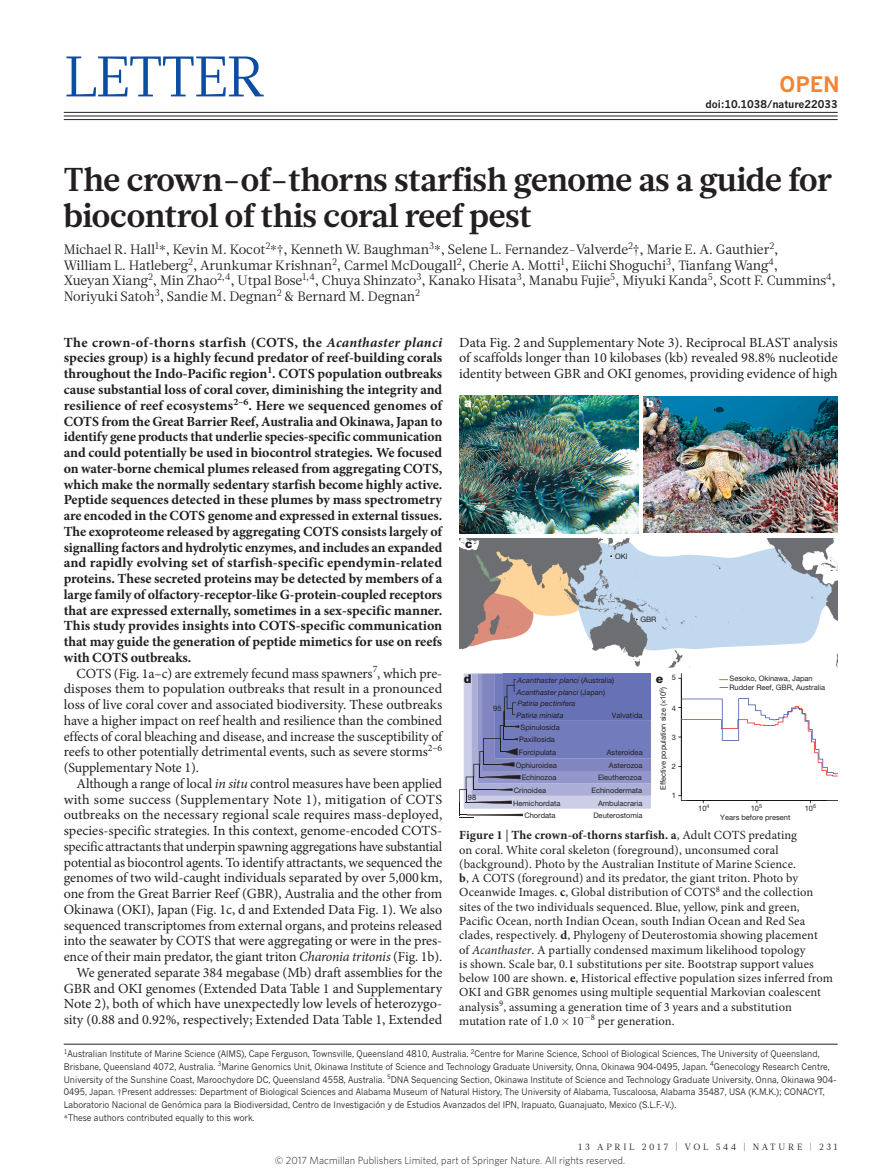
<style>
.page{position:relative;width:893px;height:1174px;background:#fff}
.page>*{position:absolute;margin:0;border:0;box-sizing:border-box;transform-origin:0 0}
.t1{font:57px "Glosa Math";color:#0d4da1}
.t2{font:700 33px/36px "Glosa Math";letter-spacing:-.005em;color:#231f20}
.t3{font:700 21px "News Gothic MT Std";color:#f58432}
.t4{font:13.95px/15.8px "Minion Pro";letter-spacing:-.005em;color:#231f20;text-align:justify}
.t5{font:700 13.95px/15.8px "Minion Pro";letter-spacing:-.005em;color:#231f20;text-align:justify}
.t6{font:13.5px/15.8px "Glosa Math";letter-spacing:-.005em;color:#231f20}
.t7{font:12.45px/14.2px "Minion Pro";letter-spacing:.01em;color:#231f20}
.t8{font:900 12px "Helvetica Neue LT Std";color:#231f20}
.t9{font:900 12px "Helvetica Neue LT Std";color:#fff}
.t10{font:300 10.5px "Whitney";color:#231f20}
.t11{font:700 10.5px "News Gothic MT Std";letter-spacing:-.005em;color:#231f20}
.t12{font:9px/12.8px "News Gothic MT Std";color:#231f20;scale:.95 1}
.t13{font:9px "Glosa Math";letter-spacing:.3em;color:#231f20}
.t14{font:7.5px/12.6px "Helvetica Neue LT Std";color:#231f20;text-align:right}
.t15{font:italic 7.5px/11.7px "Helvetica Neue LT Std";color:#231f20}
.s1{font-family:"STIX General"}
.s2{font-style:italic}
.s3{font-style:normal}
.s4{font-weight:700}
</style>
<div class="page">
<hr style="left:64px;top:112px;width:774px;height:1px;background:#231f20">
<hr style="left:64px;top:116px;width:774px;height:1px;background:#231f20">
<hr style="left:64px;top:119px;width:774px;height:1px;background:#231f20">
<hr style="left:64px;top:1044px;width:774px;height:1px;background:#231f20">
<img style="left:459px;top:538px;width:379px;height:130px">
<img style="left:644px;top:396px;width:194px;height:137px">
<img style="left:460px;top:396px;width:178px;height:137px">
<svg style="left:459px;top:673px;width:192px;height:145px;background:#8e94c4"></svg>
<svg style="left:609px;top:554px;width:4px;height:4px"></svg>
<svg style="left:635px;top:617px;width:3px;height:4px"></svg>
<svg style="left:678px;top:698px;width:160px;height:78px"></svg>
<h1 class="t1" style="left:64px;top:39px;width:65px">lette</h1>
<h1 class="t1" style="left:227px;top:39px;width:40px">r</h1>
<h3 class="t3" style="left:779px;top:72px;width:62px">OPEN</h3>
<p class="t11" style="left:705px;top:98px;width:134px">doi:10.1038/nature22033</p>
<h2 class="t2" style="left:64px;top:162px;width:770px">The crown-of-thorns starfish genome as a guide for biocontrol of this coral reef pest</h2>
<p class="t6" style="left:64px;top:241px;width:774px">Michael R . Hall<sup>1</sup><span class="s1">*</span>, Kevin M. Kocot<sup>2</sup><span class="s1">*†</span>, Kenneth W. Baughman<sup>3</sup><span class="s1">*</span>, Selene L . Fernandez-Valverde<sup>2</sup><span class="s1">†</span>, Marie E. A. Gauthier<sup>2</sup>,<br>William L . Hatleberg<sup>2</sup>, Arunkumar Krishnan<sup>2</sup>, Carmel McDougall<sup>2</sup>, Cherie A. Motti<sup>1</sup>, Eiichi Shoguchi<sup>3</sup>, Tianfang Wang<sup>4</sup>,<br>Xueyan Xiang<sup>2</sup>, Min Zhao<sup>2,4</sup>, Utpal Bose<sup>1,4</sup>, Chuya Shinzato<sup>3</sup>, Kanako Hisata<sup>3</sup>, Manabu Fujie<sup>5</sup>, Miyuki Kanda<sup>5</sup>, Scott F. Cummins<sup>4</sup>, Noriyuki Satoh<sup>3</sup>, Sandie M. Degnan<sup>2</sup> &amp; Bernard M. Degnan<sup>2</sup></p>
<p class="t5" style="left:64px;top:334px;width:380px">The crown-of-thorns starfish (COTS, the <span class="s2">Acanthaster planci </span>species group) is a highly fecund predator of reef-building corals throughout the Indo-Pacific region<sup>1</sup>. COTS population outbreaks cause substantial loss of coral cover, diminishing the integrity and resilience of reef ecosystems<sup>2–6</sup>. Here we sequenced genomes of COTS from the Great Barrier Reef, Australia and Okinawa, Japan to identify gene products that underlie species-specific communication and could potentially be used in biocontrol strategies. We focused on water-borne chemical plumes released from aggregating COTS, which make the normally sedentary starfish become highly active.<br>Peptide sequences detected in these plumes by mass spectrometry are encoded in the COTS genome and expressed in external tissues.<br>The exoproteome released by aggregating COTS consists largely of signalling factors and hydrolytic enzymes, and includes an expanded and rapidly evolving set of starfish-specific ependymin-related proteins. These secreted proteins may be detected by members of a large family of olfactory-receptor-like G-protein-coupled receptors that are expressed externally, sometimes in a sex-specific manner.<br>This study provides insights into COTS-specific communication that may guide the generation of peptide mimetics for use on reefs with COTS outbreaks.</p>
<p class="t4" style="left:64px;top:665px;width:380px;text-indent:13px">COTS (Fig. 1a–c) are extremely fecund mass spawners<sup>7</sup>, which pre&shy;disposes them to population outbreaks that result in a pronounced loss of live coral cover and associated biodiversity. These outbreaks have a higher impact on reef health and resilience than the combined effects of coral bleaching and disease, and increase the susceptibility of reefs to other potentially detrimental events, such as severe storms<sup>2–6 </sup>(Supplementary Note 1).</p>
<p class="t4" style="left:64px;top:775px;width:380px;text-align:right">Although a range of local <span class="s2">in situ</span> control measures have been applied with some success (Supplementary Note 1), mitigation of COTS outbreaks on the necessary regional scale requires mass-deployed, species-specific strategies. In this context, genome-encoded COTS&shy;specific attractants that underpin spawning aggregations have substantial potential as biocontrol agents. To identify attractants, we sequenced the genomes of two wild-caught individuals separated by over 5,000km, one from the Great Barrier Reef (GBR), Australia and the other from Okinawa (OKI), Japan (Fig. 1c, d and Extended Data Fig. 1). We also sequenced transcriptomes from external organs, and proteins released into the seawater by COTS that were aggregating or were in the pres&shy;ence of their main predator, the giant triton <span class="s2">Charonia tritonis</span> (Fig. 1b).<br>We generated separate 384 megabase (Mb) draft assemblies for the GBR and OKI genomes (Extended Data Table 1 and Supplementary Note 2), both of which have unexpectedly low levels of heterozygo&shy;sity (0.88 and 0.92%, respectively; Extended Data Table 1, Extended</p>
<p class="t4" style="left:459px;top:334px;width:380px">Data Fig. 2 and Supplementary Note 3). Reciprocal BLAST analysis of scaffolds longer than 10 kilobases (kb) revealed 98.8% nucleotide identity between GBR and OKI genomes, providing evidence of high</p>
<p class="t9" style="left:464px;top:396px;width:9px">a</p>
<p class="t9" style="left:646px;top:396px;width:9px">b</p>
<p class="t8" style="left:465px;top:537px;width:9px">c</p>
<p class="t14" style="left:615px;top:550px;width:14px">OKI</p>
<p class="t14" style="left:640px;top:612px;width:17px">GBR</p>
<p class="t8" style="left:464px;top:671px;width:9px">d</p>
<p class="t8" style="left:656px;top:671px;width:9px">e</p>
<p class="t14" style="left:672px;top:671px;width:6px">5</p>
<p class="t14" style="left:672px;top:701px;width:6px">4</p>
<p class="t14" style="left:672px;top:731px;width:6px">3</p>
<p class="t14" style="left:672px;top:759px;width:6px">2</p>
<p class="t14" style="left:672px;top:789px;width:6px">1</p>
<p class="t14" style="left:729px;top:674px;width:97px;line-height:9px;text-align:left">Sesoko, Okinawa, Japan<br>Rudder Reef, GBR, Australia</p>
<p class="t15" style="left:516px;top:674px;width:99px">Acanthaster planci <span class="s3">(Australia)<br></span>Acanthaster planci <span class="s3">(Japan)<br></span>Patiria pectinifera<br>Patiria miniata</p>
<p class="t14" style="left:520px;top:721px;width:41px">Spinulosida</p>
<p class="t14" style="left:519px;top:733px;width:37px">Paxillosida</p>
<p class="t14" style="left:519px;top:746px;width:39px">Forcipulata</p>
<p class="t14" style="left:516px;top:758px;width:43px">Ophiuroidea</p>
<p class="t14" style="left:522px;top:771px;width:36px">Echinozoa</p>
<p class="t14" style="left:514px;top:784px;width:34px">Crinoidea</p>
<p class="t14" style="left:513px;top:796px;width:49px">Hemichordata</p>
<p class="t14" style="left:524px;top:809px;width:33px">Chordata</p>
<p class="t14" style="left:657px;top:790px;width:105px;rotate:-90deg">Effective population size (×10<sup>5</sup>)</p>
<p class="t14" style="left:493px;top:701px;width:10px">95</p>
<p class="t14" style="left:612px;top:709px;width:32px">Valvatida</p>
<p class="t14" style="left:607px;top:746px;width:37px">Asteroidea</p>
<p class="t14" style="left:591px;top:758px;width:53px">Asterozoa<br>Eleutherozoa<br>Echinodermata<br>Ambulacraria<br>Deuterostomia</p>
<p class="t14" style="left:468px;top:791px;width:10px">98</p>
<p class="t14" style="left:698px;top:801px;width:13px">10<sup>4</sup></p>
<p class="t14" style="left:751px;top:801px;width:13px">10<sup>5</sup></p>
<p class="t14" style="left:805px;top:801px;width:13px">10<sup>6</sup></p>
<p class="t14" style="left:720px;top:811px;width:72px">Years before present</p>
<p class="t7" style="left:459px;top:828px;width:375px"><span class="s4">Figure 1</span> | <span class="s4">The crown-of-thorns starfish. a</span>, Adult COTS predating<br>on coral. White coral skeleton (foreground), unconsumed coral (background). Photo by the Australian Institute of Marine Science.<br><span class="s4">b</span>, A COTS (foreground) and its predator, the giant triton. Photo by Oceanwide Images. <span class="s4">c</span>, Global distribution of COTS<sup>8</sup> and the collection sites of the two individuals sequenced. Blue, yellow, pink and green, Pacific Ocean, north Indian Ocean, south Indian Ocean and Red Sea clades, respectively. <span class="s4">d</span>, Phylogeny of Deuterostomia showing placement<br>of <span class="s2">Acanthaster</span>. A partially condensed maximum likelihood topology<br>is shown. Scale bar, 0.1 substitutions per site. Bootstrap support values below 100 are shown. <span class="s4">e</span>, Historical effective population sizes inferred from OKI and GBR genomes using multiple sequential Markovian coalescent analysis<sup>9</sup>, assuming a generation time of 3 years and a substitution mutation rate of 1.0 10−<sup>8</sup> per generation.</p>
<p class="t12" style="left:64px;top:1047px;width:815px"><sup>1</sup>Australian Institute of Marine Science (AIMS), Cape Ferguson, Townsville, Queensland 4810, Australia. <sup>2</sup>Centre for Marine Science, School of Biological Sciences, The University of Queensland, Brisbane, Queensland 4072, Australia. <sup>3</sup>Marine Genomics Unit, Okinawa Institute of Science and Technology Graduate University, Onna, Okinawa 904-0495, Japan. <sup>4</sup>Genecology Research Centre, University of the Sunshine Coast, Maroochydore DC, Queensland 4558, Australia. <sup>5</sup>DNA Sequencing Section, Okinawa Institute of Science and Technology Graduate University, Onna, Okinawa 904- 0495, Japan. <span class="s1">†</span>Present addresses: Department of Biological Sciences and Alabama Museum of Natural History, The University of Alabama, Tuscaloosa, Alabama 35487, USA (K.M.K.); CONACYT, Laboratorio Nacional de Genómica para la Biodiversidad, Centro de Investigación y de Estudios Avanzados del IPN, Irapuato, Guanajuato, Mexico (S.L.F.-V.).<br><span class="s1">*</span>These authors contributed equally to this work.</p>
<p class="t13" style="left:579px;top:1141px;width:261px">13 April 2017 | VOL 544 | NATURE | 231</p>
<p class="t10" style="left:275px;top:1153px;width:352px">© 2017 Macmillan Publishers Limited, part of Springer Nature. All rights reserved.</p>
</div>
